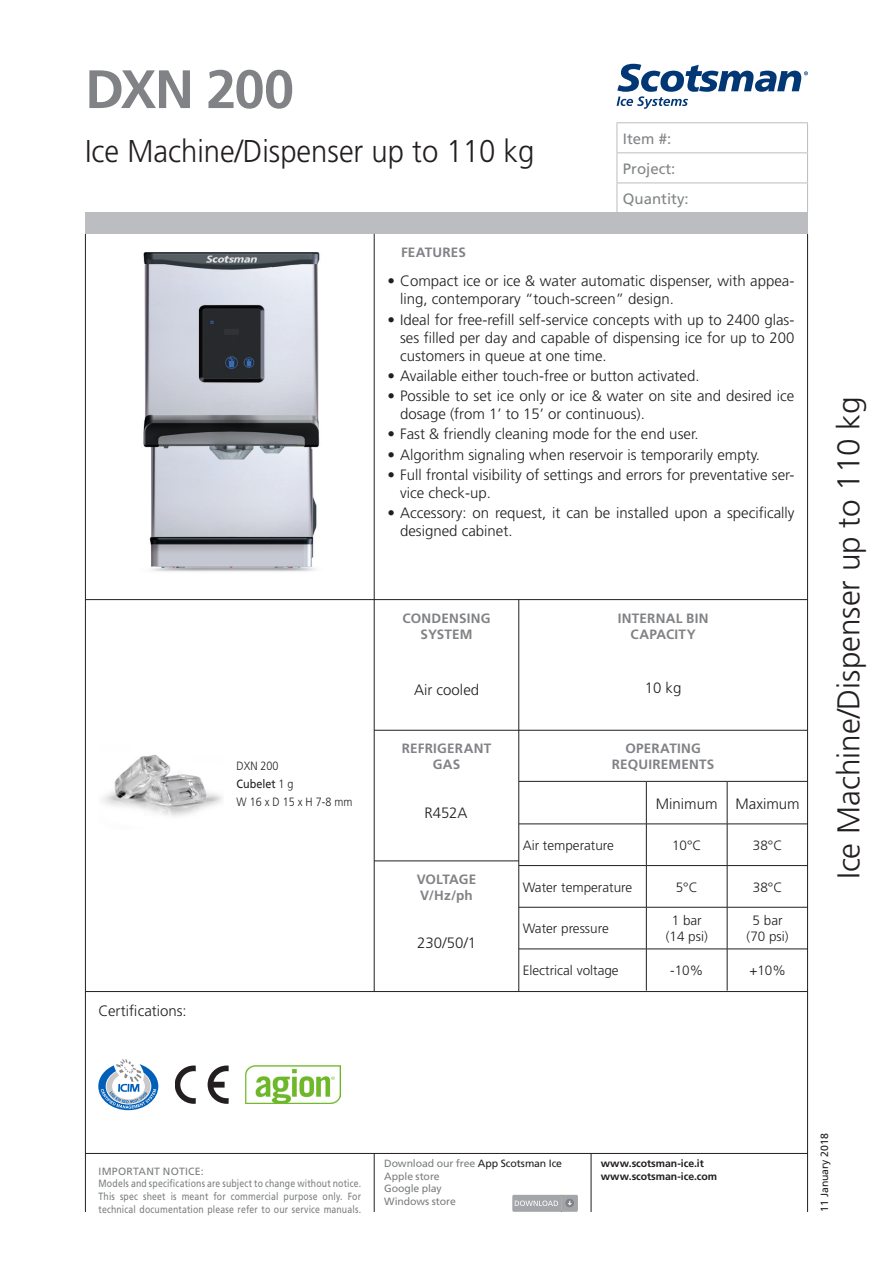
<style>
.page{position:relative;width:893px;height:1263px;background:#fff}
.page>*{position:absolute;margin:0;border:0;box-sizing:border-box;transform-origin:0 0}
.Note_fondo_pagina{font:700 54px "Frutiger";letter-spacing:-.03em;color:#808285}
.Sottotitolo{font:300 31.5px "Frutiger";color:#231f20}
.Sottotitolo-2{font:300 31.5px "Frutiger";color:#231f20;scale:.93 1}
.Note_fondo_pagina-2{font:300 15px/18px "Frutiger";color:#231f20}
.t1{font:15px/30px "Frutiger";color:#818486}
.t2{font:300 13.5px/16.2px "Frutiger";color:#231f20;text-align:center}
.t3{font:700 13.5px/16.2px "Frutiger";letter-spacing:.015em;color:#808285;text-align:center}
.t4{font:300 12px/18px "Frutiger";color:#231f20;scale:.9 1}
.t5{font:10.5px/12.6px "Frutiger";letter-spacing:.015em;color:#7c7f7f}
.t6{font:10.5px/12.6px "Frutiger";letter-spacing:-.005em;color:#7c7f7f}
.Note_fondo_pagina-3{font:700 10.5px "Frutiger";letter-spacing:-.005em;color:#231f20}
.t7{font:10.5px "Frutiger";color:#231f20}
.s1{font-weight:400}
.s2{color:#231f20}
</style>
<div class="page">
<hr style="left:85px;top:234px;width:1px;height:978px;background:#231f20">
<hr style="left:807px;top:234px;width:1px;height:978px;background:#231f20">
<hr style="left:85px;top:1153px;width:722px;height:1px;background:#231f20">
<hr style="left:591px;top:1153px;width:1px;height:59px;background:#231f20">
<hr style="left:374px;top:1153px;width:1px;height:59px;background:#231f20">
<svg style="left:617px;top:64px;width:191px;height:45px"></svg>
<hr style="left:617px;top:122px;width:191px;height:1px;background:#babdbe">
<svg style="left:617px;top:123px;width:1px;height:29px"></svg>
<svg style="left:807px;top:123px;width:1px;height:29px"></svg>
<hr style="left:617px;top:152px;width:191px;height:1px;background:#babdbe">
<hr style="left:617px;top:153px;width:1px;height:30px;background:#babdbe">
<hr style="left:807px;top:153px;width:1px;height:30px;background:#babdbe">
<hr style="left:617px;top:183px;width:191px;height:1px;background:#babdbe">
<hr style="left:617px;top:183px;width:1px;height:30px;background:#babdbe">
<hr style="left:807px;top:183px;width:1px;height:30px;background:#babdbe">
<div style="left:85px;top:213px;width:723px;height:21px;background:#bcbdc0"></div>
<hr style="left:374px;top:234px;width:1px;height:757px;background:#231f20">
<hr style="left:85px;top:599px;width:722px;height:1px;background:#231f20">
<hr style="left:85px;top:991px;width:722px;height:1px;background:#231f20">
<hr style="left:519px;top:781px;width:127px;height:1px;background:#231f20">
<hr style="left:646px;top:781px;width:81px;height:1px;background:#231f20">
<hr style="left:646px;top:781px;width:1px;height:43px;background:#231f20">
<hr style="left:727px;top:781px;width:81px;height:1px;background:#231f20">
<hr style="left:727px;top:781px;width:1px;height:43px;background:#231f20">
<hr style="left:519px;top:824px;width:127px;height:1px;background:#231f20">
<hr style="left:646px;top:824px;width:81px;height:1px;background:#231f20">
<hr style="left:646px;top:824px;width:1px;height:41px;background:#231f20">
<hr style="left:727px;top:824px;width:81px;height:1px;background:#231f20">
<hr style="left:727px;top:824px;width:1px;height:41px;background:#231f20">
<hr style="left:519px;top:865px;width:127px;height:1px;background:#231f20">
<hr style="left:646px;top:865px;width:81px;height:1px;background:#231f20">
<hr style="left:646px;top:866px;width:1px;height:41px;background:#231f20">
<hr style="left:727px;top:865px;width:81px;height:1px;background:#231f20">
<hr style="left:727px;top:866px;width:1px;height:41px;background:#231f20">
<hr style="left:519px;top:907px;width:127px;height:1px;background:#231f20">
<hr style="left:646px;top:907px;width:81px;height:1px;background:#231f20">
<hr style="left:646px;top:907px;width:1px;height:42px;background:#231f20">
<hr style="left:727px;top:907px;width:81px;height:1px;background:#231f20">
<hr style="left:727px;top:907px;width:1px;height:42px;background:#231f20">
<hr style="left:519px;top:949px;width:127px;height:1px;background:#231f20">
<hr style="left:646px;top:949px;width:81px;height:1px;background:#231f20">
<hr style="left:646px;top:949px;width:1px;height:41px;background:#231f20">
<hr style="left:727px;top:949px;width:81px;height:1px;background:#231f20">
<hr style="left:727px;top:949px;width:1px;height:41px;background:#231f20">
<hr style="left:374px;top:730px;width:433px;height:1px;background:#231f20">
<hr style="left:374px;top:860px;width:145px;height:1px;background:#231f20">
<hr style="left:518px;top:600px;width:1px;height:391px;background:#231f20">
<svg style="left:512px;top:1195px;width:66px;height:17px"></svg>
<img style="left:143px;top:252px;width:177px;height:320px">
<svg style="left:99px;top:1059px;width:59px;height:51px"></svg>
<svg style="left:208px;top:1065px;width:21px;height:39px"></svg>
<svg style="left:175px;top:1065px;width:21px;height:39px"></svg>
<img style="left:245px;top:1065px;width:95px;height:39px">
<img style="left:102px;top:755px;width:120px;height:61px">
<p class="Note_fondo_pagina" style="left:85px;top:58px;width:211px">DXN 200</p>
<p class="Sottotitolo-2" style="left:85px;top:134px;width:485px">Ice Machine/Dispenser up to 110 kg</p>
<p class="t3" style="left:401px;top:244px;width:66px">FEATURES</p>
<p class="t1" style="left:623px;top:123px;width:67px">Item #:<br>Project:<br>Quantity:</p>
<p class="Note_fondo_pagina-2" style="left:400px;top:272px;width:396px;text-indent:-13px">• Compact ice or ice &amp; water automatic dispenser, with appea&shy;ling, contemporary “touch-screen” design.</p>
<p class="Note_fondo_pagina-2" style="left:400px;top:310px;width:396px;text-align:justify;text-indent:-13px">• Ideal for free-refill self-service concepts with up to 2400 glas&shy;ses filled per day and capable of dispensing ice for up to 200 customers in queue at one time.</p>
<p class="Note_fondo_pagina-2" style="left:387px;top:367px;width:314px">• Available either touch-free or button activated.</p>
<p class="Note_fondo_pagina-2" style="left:400px;top:387px;width:396px;text-indent:-13px">• Possible to set ice only or ice &amp; water on site and desired ice dosage (from 1’ to 15’ or continuous).</p>
<p class="Note_fondo_pagina-2" style="left:387px;top:425px;width:313px">• Fast &amp; friendly cleaning mode for the end user.</p>
<p class="Note_fondo_pagina-2" style="left:387px;top:445px;width:374px">• Algorithm signaling when reservoir is temporarily empty.</p>
<p class="Note_fondo_pagina-2" style="left:400px;top:466px;width:396px;text-indent:-13px">• Full frontal visibility of settings and errors for preventative ser&shy;vice check-up.</p>
<p class="Note_fondo_pagina-2" style="left:400px;top:504px;width:396px;text-indent:-13px">• Accessory: on request, it can be installed upon a specifically designed cabinet.</p>
<p class="t3" style="left:403px;top:610px;width:89px">CONDENSING<br>SYSTEM</p>
<p class="t3" style="left:618px;top:610px;width:92px">INTERNAL BIN<br>CAPACITY</p>
<p class="Note_fondo_pagina-2" style="left:99px;top:1002px;width:89px">Certifications:</p>
<p class="t4" style="left:237px;top:757px;width:130px">DXN 200<br><span class="s1">Cubelet</span> 1 g<br>W 16 x D 15 x H 7-8 mm</p>
<p class="Note_fondo_pagina-2" style="left:414px;top:681px;width:67px">Air cooled</p>
<p class="t3" style="left:402px;top:740px;width:91px">REFRIGERANT<br>GAS</p>
<p class="Note_fondo_pagina-2" style="left:425px;top:803px;width:45px">R452A</p>
<p class="t3" style="left:417px;top:871px;width:61px;text-align:left">VOLTAGE<br>V/Hz/ph</p>
<p class="Note_fondo_pagina-2" style="left:417px;top:934px;width:60px">230/50/1</p>
<p class="Note_fondo_pagina-2" style="left:645px;top:679px;width:38px">10 kg</p>
<p class="t3" style="left:612px;top:740px;width:104px">OPERATING<br>REQUIREMENTS</p>
<p class="Note_fondo_pagina-2" style="left:656px;top:794px;width:145px">Minimum Maximum</p>
<p class="t2" style="left:523px;top:837px;width:93px">Air temperature</p>
<p class="t2" style="left:672px;top:837px;width:31px">10°C</p>
<p class="t2" style="left:753px;top:837px;width:31px">38°C</p>
<p class="t2" style="left:523px;top:879px;width:111px">Water temperature</p>
<p class="t2" style="left:676px;top:879px;width:23px">5°C</p>
<p class="t2" style="left:753px;top:879px;width:31px">38°C</p>
<p class="t2" style="left:523px;top:920px;width:88px">Water pressure</p>
<p class="t2" style="left:666px;top:912px;width:44px">1 bar (14 psi)</p>
<p class="t2" style="left:747px;top:912px;width:44px">5 bar (70 psi)</p>
<p class="t2" style="left:523px;top:962px;width:97px">Electrical voltage</p>
<p class="t2" style="left:670px;top:962px;width:35px">-10%</p>
<p class="t2" style="left:749px;top:962px;width:38px">+10%</p>
<p class="Sottotitolo" style="left:831px;top:879px;width:485px;rotate:-90deg">Ice Machine/Dispenser up to 110 kg</p>
<p class="t5" style="left:99px;top:1165px;width:264px">IMPORTANT NOTICE:<br>Models and specifications are subject to change without notice.<br>This spec sheet is meant for commercial purpose only. For technical documentation please refer to our service manuals.</p>
<p class="t6" style="left:384px;top:1157px;width:179px">Download our free <span class="s2">App Scotsman Ice<br></span>Apple store<br>Google play<br>Windows store</p>
<p class="Note_fondo_pagina-3" style="left:601px;top:1157px;width:105px">www.scotsman-ice.it</p>
<p class="Note_fondo_pagina-3" style="left:601px;top:1170px;width:118px">www.scotsman-ice.com</p>
<p class="t7" style="left:818px;top:1212px;width:80px;rotate:-90deg">11 January 2018</p>
</div>
